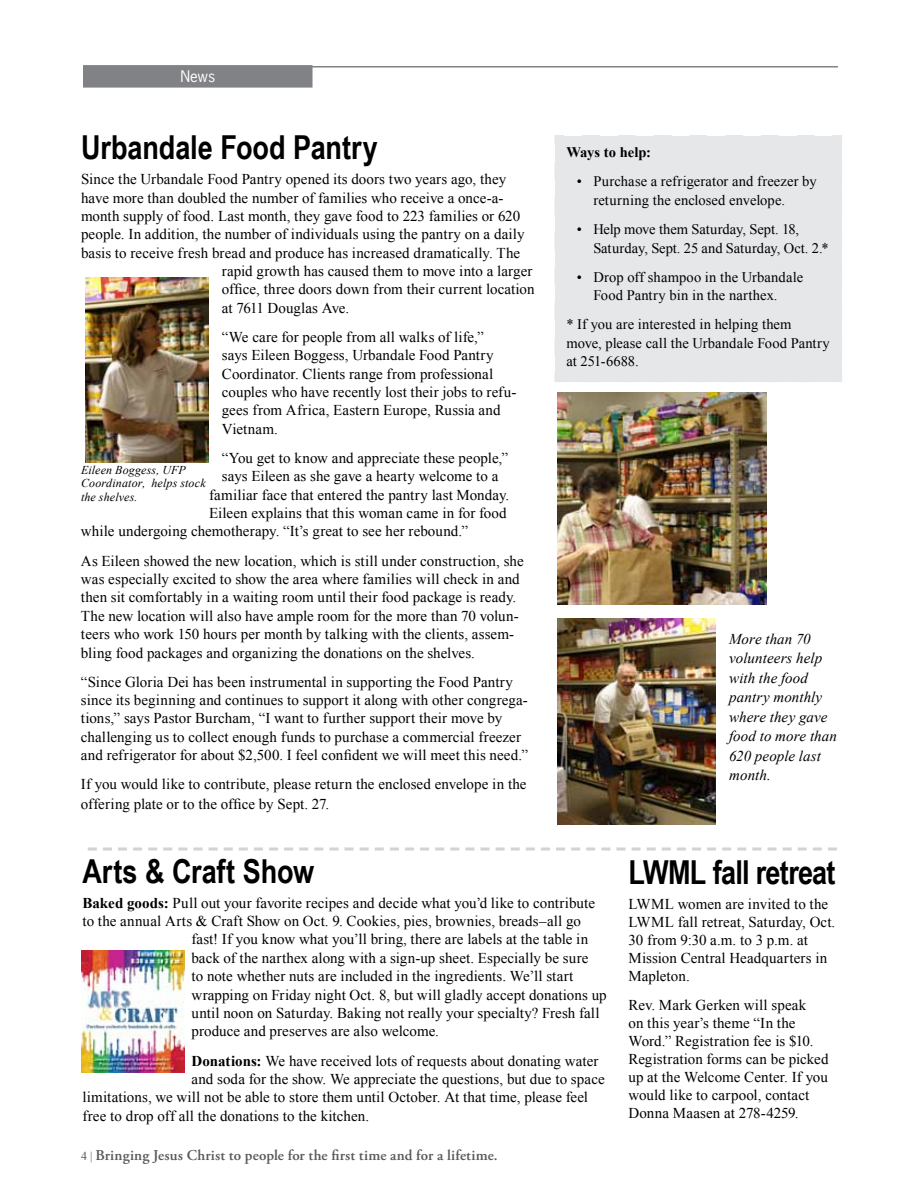
<style>
.page{position:relative;width:918px;height:1188px;background:#fff}
.page>*{position:absolute;margin:0;border:0;box-sizing:border-box;transform-origin:0 0}
.t1{font:700 33px "Arial Narrow";letter-spacing:-.005em;color:#000}
.t2{font:700 33px "Arial Narrow";letter-spacing:-.025em;color:#000}
.t3{font:15px/18px "Times New Roman";letter-spacing:.005em;color:#000}
.t4{font:italic 15px/19.5px "Times New Roman";letter-spacing:.005em;color:#000}
.t5{font:600 15px "Adobe Garamond Pro";letter-spacing:.01em;color:#58595b}
.t6{font:15px "News Gothic Std";color:#fff}
.t7{font:14.55px/18.6px "Times New Roman";letter-spacing:.005em;color:#000}
.t8{font:700 14.55px "Times New Roman";letter-spacing:.005em;color:#000}
.t9{font:italic 12px/13.5px "Times New Roman";letter-spacing:.015em;color:#000}
.s1{font-weight:700}
.s2{font-family:"Times New Roman";font-weight:400;font-size:12px}
</style>
<div class="page">
<hr style="left:116px;top:66px;width:722px;height:2px;background:#808285">
<div style="left:84px;top:66px;width:228px;height:21px;background:#808285"></div>
<div style="left:83px;top:65px;width:230px;height:23px;border:2px solid #808285"></div>
<img style="left:81px;top:950px;width:104px;height:122px">
<div style="left:554px;top:135px;width:288px;height:247px;background:#e6e7e8"></div>
<img style="left:85px;top:277px;width:123px;height:185px">
<img style="left:557px;top:619px;width:159px;height:206px">
<img style="left:557px;top:392px;width:209px;height:213px">
<svg style="left:88px;top:848px;width:749px;height:2px"></svg>
<p class="t6" style="left:180px;top:67px;width:36px">News</p>
<h1 class="t1" style="left:81px;top:122px;width:298px">Urbandale Food Pantry</h1>
<p class="t3" style="left:81px;top:170px;width:427px">Since the Urbandale Food Pantry opened its doors two years ago, they</p>
<p class="t3" style="left:81px;top:188px;width:424px">have more than doubled the number of families who receive a once-a-</p>
<p class="t3" style="left:81px;top:207px;width:441px">month supply of food. Last month, they gave food to 223 families or 620</p>
<p class="t3" style="left:81px;top:225px;width:445px">people. In addition, the number of individuals using the pantry on a daily</p>
<p class="t3" style="left:81px;top:243px;width:441px">basis to receive fresh bread and produce has increased dramatically. The</p>
<p class="t3" style="left:222px;top:262px;width:312px">rapid growth has caused them to move into a larger</p>
<p class="t3" style="left:222px;top:280px;width:314px">office, three doors down from their current location</p>
<p class="t3" style="left:222px;top:299px;width:129px">at 7611 Douglas Ave.</p>
<p class="t3" style="left:222px;top:328px;width:296px">“We care for people from all walks of life,”<br>says Eileen Boggess, Urbandale Food Pantry Coordinator. Clients range from professional couples who have recently lost their jobs to refu&shy;gees from Africa, Eastern Europe, Russia and Vietnam.</p>
<p class="t3" style="left:222px;top:449px;width:288px">“You get to know and appreciate these people,”</p>
<p class="t3" style="left:222px;top:467px;width:278px">says Eileen as she gave a hearty welcome to a</p>
<p class="t3" style="left:209px;top:485px;width:302px">familiar face that entered the pantry last Monday.</p>
<p class="t3" style="left:209px;top:504px;width:299px">Eileen explains that this woman came in for food</p>
<p class="t3" style="left:81px;top:522px;width:389px">while undergoing chemotherapy. “It’s great to see her rebound.”</p>
<p class="t3" style="left:81px;top:551px;width:444px;line-height:18.5px">As Eileen showed the new location, which is still under construction, she was especially excited to show the area where families will check in and then sit comfortably in a waiting room until their food package is ready.<br>The new location will also have ample room for the more than 70 volun&shy;teers who work 150 hours per month by talking with the clients, assem&shy;bling food packages and organizing the donations on the shelves.</p>
<p class="t3" style="left:81px;top:672px;width:448px">“Since Gloria Dei has been instrumental in supporting the Food Pantry since its beginning and continues to support it along with other congrega&shy;tions,” says Pastor Burcham, “I want to further support their move by challenging us to collect enough funds to purchase a commercial freezer and refrigerator for about $2,500. I feel confident we will meet this need.”</p>
<p class="t3" style="left:81px;top:775px;width:447px;line-height:19.2px">If you would like to contribute, please return the enclosed envelope in the offering plate or to the office by Sept. 27.</p>
<p class="t9" style="left:81px;top:463px;width:126px">Eileen Boggess, UFP<br>Coordinator, helps stock the shelves.</p>
<p class="t8" style="left:566px;top:142px;width:86px">Ways to help:</p>
<p class="t7" style="left:593px;top:172px;width:225px;text-indent:-17px">• Purchase a refrigerator and freezer by returning the enclosed envelope.</p>
<p class="t7" style="left:593px;top:220px;width:237px;text-indent:-17px">• Help move them Saturday, Sept. 18,<br>Saturday, Sept. 25 and Saturday, Oct. 2.*</p>
<p class="t7" style="left:593px;top:267px;width:211px;text-indent:-17px">• Drop off shampoo in the Urbandale<br>Food Pantry bin in the narthex.</p>
<p class="t7" style="left:566px;top:315px;width:265px">* If you are interested in helping them move, please call the Urbandale Food Pantry at 251-6688.</p>
<p class="t4" style="left:729px;top:629px;width:109px">More than 70 volunteers help with the food pantry monthly where they gave food to more than<br>620 people last month.</p>
<h1 class="t1" style="left:82px;top:846px;width:233px">Arts &amp; Craft Show</h1>
<p class="t3" style="left:82px;top:893px;width:514px"><span class="s1">Baked goods:</span> Pull out your favorite recipes and decide what you’d like to contribute</p>
<p class="t3" style="left:82px;top:912px;width:500px">to the annual Arts &amp; Craft Show on Oct. 9. Cookies, pies, brownies, breads–all go</p>
<p class="t3" style="left:191px;top:930px;width:398px">fast! If you know what you’ll bring, there are labels at the table in</p>
<p class="t3" style="left:191px;top:949px;width:398px">back of the narthex along with a sign-up sheet. Especially be sure</p>
<p class="t3" style="left:191px;top:967px;width:384px">to note whether nuts are included in the ingredients. We’ll start</p>
<p class="t3" style="left:191px;top:985px;width:417px">wrapping on Friday night Oct. 8, but will gladly accept donations up</p>
<p class="t3" style="left:191px;top:1004px;width:410px">until noon on Saturday. Baking not really your specialty? Fresh fall</p>
<p class="t3" style="left:191px;top:1022px;width:249px">produce and preserves are also welcome.</p>
<p class="t3" style="left:191px;top:1051px;width:409px"><span class="s1">Donations:</span> We have received lots of requests about donating water</p>
<p class="t3" style="left:191px;top:1070px;width:415px">and soda for the show. We appreciate the questions, but due to space</p>
<p class="t3" style="left:82px;top:1088px;width:507px">limitations, we will not be able to store them until October. At that time, please feel</p>
<p class="t3" style="left:82px;top:1106px;width:288px">free to drop off all the donations to the kitchen.</p>
<p class="t5" style="left:81px;top:1147px;width:418px"><span class="s2">4 |</span> Bringing Jesus Christ to people for the first time and for a lifetime.</p>
<h1 class="t2" style="left:628px;top:847px;width:209px">LWML fall retreat</h1>
<p class="t3" style="left:628px;top:894px;width:208px">LWML women are invited to the<br>LWML fall retreat, Saturday, Oct.<br>30 from 9:30 a.m. to 3 p.m. at<br>Mission Central Headquarters in<br>Mapleton.</p>
<p class="t3" style="left:628px;top:995px;width:202px">Rev. Mark Gerken will speak<br>on this year’s theme “In the<br>Word.” Registration fee is $10.<br>Registration forms can be picked up at the Welcome Center. If you would like to carpool, contact<br>Donna Maasen at 278-4259.</p>
</div>
